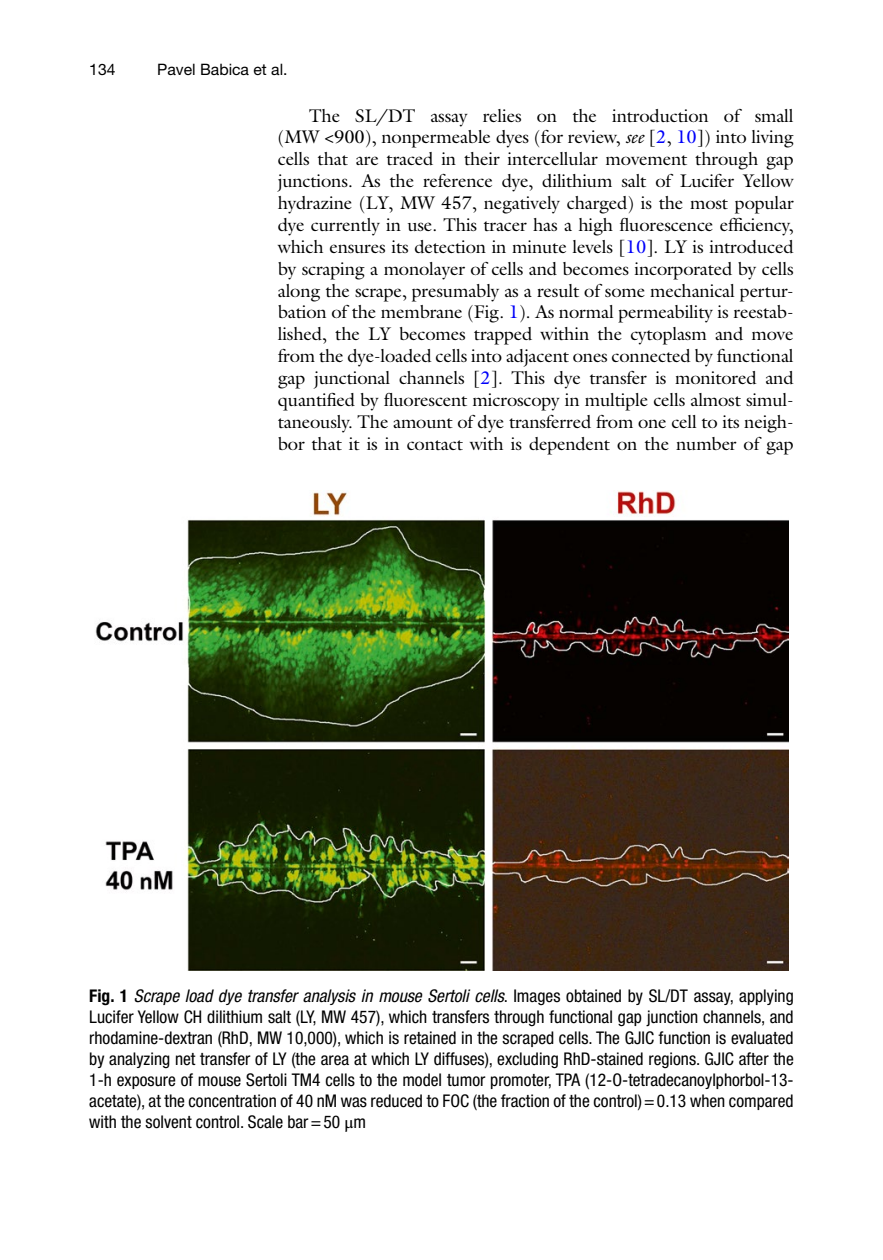
<style>
.page{position:relative;width:883px;height:1260px;background:#fff}
.page>*{position:absolute;margin:0;border:0;box-sizing:border-box;transform-origin:0 0}
.t1{font:18.38px/21.9px "Jwbfdx Lbwkds Galliard";letter-spacing:-.01em;color:#000;text-align:justify}
.t2{font:condensed 17.5px/21px "Wlvnqw Wwjwkw Helvetica Neue";color:#000;text-align:justify}
.t3{font:italic condensed 17.5px "Gkgytv Yttrrn Helvetica Neue";color:#000}
.t4{font:15.75px "Stttqk Hdjcnl Helvetica Neue";color:#000}
.s1{font-family:"Wrqsng Kjdwhw Galliard";font-style:italic}
.s2{color:#0000fa}
.s3{font-family:"Bphxnr Twwvtn Helvetica Neue";font-weight:700;font-style:normal}
.s4{font-family:"Wlvnqw Wwjwkw Helvetica Neue";font-style:normal}
.s5{font-family:"Bpvksw Djfmch STIX General";font-stretch:normal}
</style>
<div class="page">
<img style="left:95px;top:490px;width:693px;height:480px">
<p class="t4" style="left:89px;top:60px;width:28px">134</p>
<p class="t4" style="left:157px;top:60px;width:132px">Pavel Babica et al.</p>
<p class="t1" style="left:278px;top:104px;width:517px;text-indent:31px">The SL/DT assay relies on the introduction of small (MW &lt;900), nonpermeable dyes (for review, <span class="s1">see</span> [<span class="s2">2</span>, <span class="s2">10</span>]) into living cells that are traced in their intercellular movement through gap junctions. As the reference dye, dilithium salt of Lucifer Yellow hydrazine (LY, MW 457, negatively charged) is the most popular dye currently in use. This tracer has a high fluorescence efficiency, which ensures its detection in minute levels [<span class="s2">10</span>]. LY is introduced by scraping a monolayer of cells and becomes incorporated by cells along the scrape, presumably as a result of some mechanical pertur&shy;bation of the membrane (Fig. <span class="s2">1</span>). As normal permeability is reestab&shy;lished, the LY becomes trapped within the cytoplasm and move from the dye-loaded cells into adjacent ones connected by functional gap junctional channels [<span class="s2">2</span>]. This dye transfer is monitored and quantified by fluorescent microscopy in multiple cells almost simul&shy;taneously. The amount of dye transferred from one cell to its neigh&shy;bor that it is in contact with is dependent on the number of gap</p>
<p class="t3" style="left:89px;top:985px;width:706px"><span class="s3">Fig. 1</span> Scrape load dye transfer analysis in mouse Sertoli cells<span class="s4">. Images obtained by SL/DT assay, applying</span></p>
<p class="t2" style="left:89px;top:1006px;width:706px">Lucifer Yellow CH dilithium salt (LY, MW 457), which transfers through functional gap junction channels, and rhodamine-dextran (RhD, MW 10,000), which is retained in the scraped cells. The GJIC function is evaluated by analyzing net transfer of LY (the area at which LY diffuses), excluding RhD-stained regions. GJIC after the 1-h exposure of mouse Sertoli TM4 cells to the model tumor promoter, TPA (12-O-tetradecanoylphorbol-13- acetate), at the concentration of 40 nM was reduced to FOC (the fraction of the control)=0.13 when compared with the solvent control. Scale bar=50 <span class="s5">μ</span>m</p>
</div>
